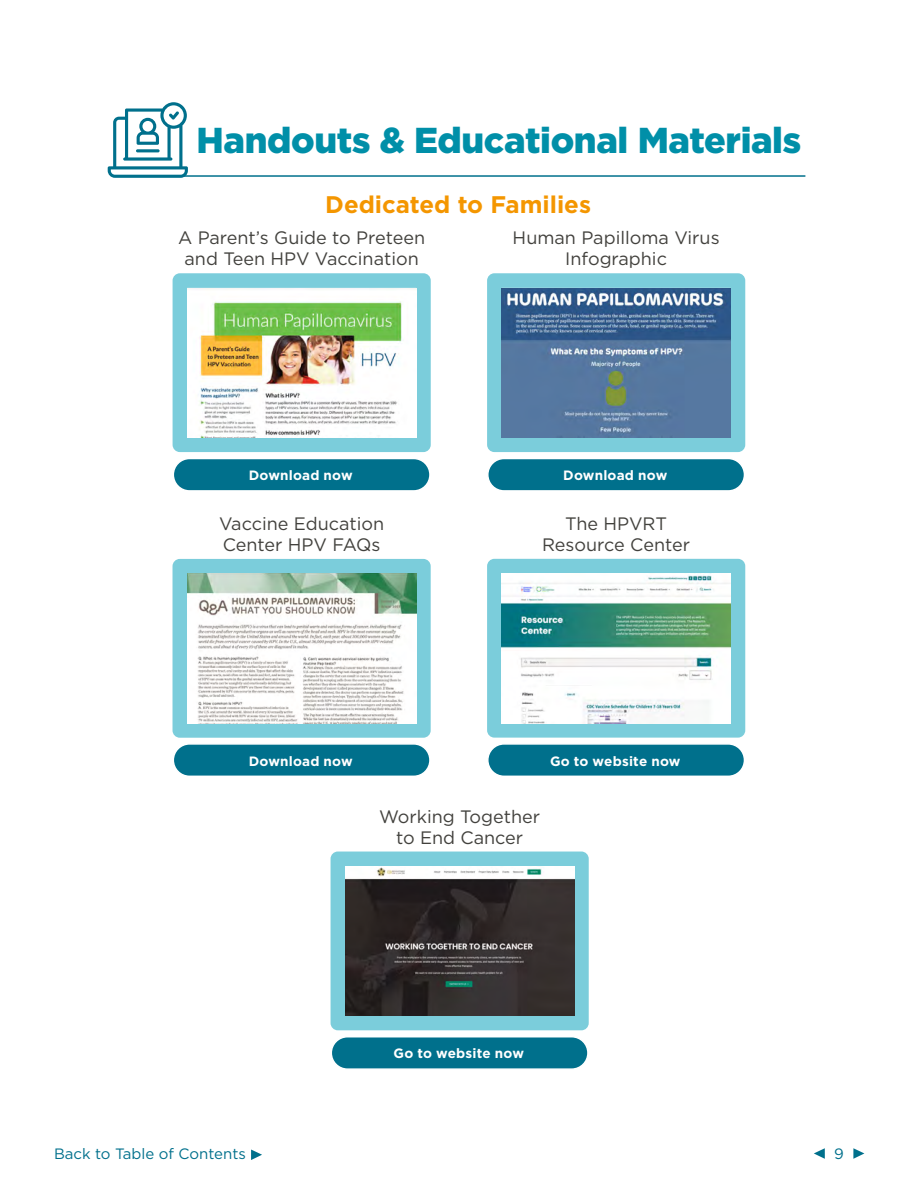
<style>
.page{position:relative;width:918px;height:1188px;background:#fff}
.page>*{position:absolute;margin:0;border:0;box-sizing:border-box;transform-origin:0 0}
.t1{font:900 36px "Gotham";letter-spacing:-.01em;color:#008fa8}
.t2{font:700 24px "Gotham";color:#f49600}
.t3{font:18px/21px "Gotham";color:#42413d;text-align:center}
.t4{font:15px "Gotham";color:#00708c}
.t5{font:700 13.5px "Gotham";letter-spacing:.015em;color:#fff}
</style>
<div class="page">
<svg style="left:853px;top:1148px;width:11px;height:11px"></svg>
<svg style="left:814px;top:1148px;width:11px;height:11px"></svg>
<svg style="left:251px;top:1150px;width:11px;height:10px"></svg>
<hr style="left:122px;top:175px;width:683px;height:2px;background:#00708c">
<svg style="left:108px;top:102px;width:80px;height:76px"></svg>
<hr style="left:136px;top:149px;width:24px;height:3px;background:#00708c;border-radius:2px">
<div style="left:173px;top:458px;width:257px;height:33px;background:#00708c;border-radius:16px"></div>
<div style="left:173px;top:458px;width:258px;height:34px;border:2px solid #fff;border-radius:16px"></div>
<div style="left:331px;top:1037px;width:257px;height:32px;background:#00708c;border-radius:16px"></div>
<div style="left:331px;top:1036px;width:258px;height:34px;border:2px solid #fff;border-radius:16px"></div>
<div style="left:173px;top:744px;width:257px;height:32px;background:#00708c;border-radius:16px"></div>
<div style="left:173px;top:743px;width:258px;height:34px;border:2px solid #fff;border-radius:16px"></div>
<div style="left:488px;top:458px;width:256px;height:33px;background:#00708c;border-radius:16px"></div>
<div style="left:487px;top:458px;width:258px;height:34px;border:2px solid #fff;border-radius:16px"></div>
<div style="left:488px;top:744px;width:256px;height:32px;background:#00708c;border-radius:16px"></div>
<div style="left:487px;top:743px;width:258px;height:34px;border:2px solid #fff;border-radius:16px"></div>
<svg style="left:487px;top:273px;width:258px;height:179px;background:#7cccda"></svg>
<svg style="left:173px;top:273px;width:258px;height:179px;background:#7ecedb"></svg>
<div style="left:331px;top:852px;width:258px;height:178px;background:#7bcddb"></div>
<svg style="left:487px;top:559px;width:258px;height:179px;background:#82cfdc"></svg>
<svg style="left:173px;top:559px;width:258px;height:179px;background:#80cdda"></svg>
<img style="left:502px;top:288px;width:229px;height:150px">
<img style="left:187px;top:288px;width:229px;height:150px">
<img style="left:345px;top:866px;width:229px;height:150px">
<img style="left:502px;top:574px;width:229px;height:149px">
<img style="left:187px;top:574px;width:229px;height:149px">
<h1 class="t1" style="left:197px;top:116px;width:606px">Handouts &amp; Educational Materials</h1>
<h2 class="t2" style="left:325px;top:188px;width:267px">Dedicated to Families</h2>
<p class="t3" style="left:178px;top:227px;width:249px">A Parent’s Guide to Preteen and Teen HPV Vaccination</p>
<p class="t3" style="left:513px;top:227px;width:208px">Human Papilloma Virus<br>Infographic</p>
<p class="t5" style="left:249px;top:466px;width:106px">Download now</p>
<p class="t5" style="left:563px;top:466px;width:106px">Download now</p>
<p class="t3" style="left:219px;top:513px;width:167px;text-align:left">Vaccine Education<br>Center HPV FAQs</p>
<p class="t3" style="left:542px;top:513px;width:149px">The HPVRT<br>Resource Center</p>
<p class="t5" style="left:249px;top:752px;width:106px">Download now</p>
<p class="t5" style="left:550px;top:752px;width:132px">Go to website now</p>
<p class="t3" style="left:379px;top:805px;width:163px">Working Together to End Cancer</p>
<p class="t5" style="left:394px;top:1045px;width:132px">Go to website now</p>
<p class="t4" style="left:54px;top:1144px;width:193px">Back to Table of Contents</p>
<p class="t4" style="left:834px;top:1144px;width:11px">9</p>
</div>
